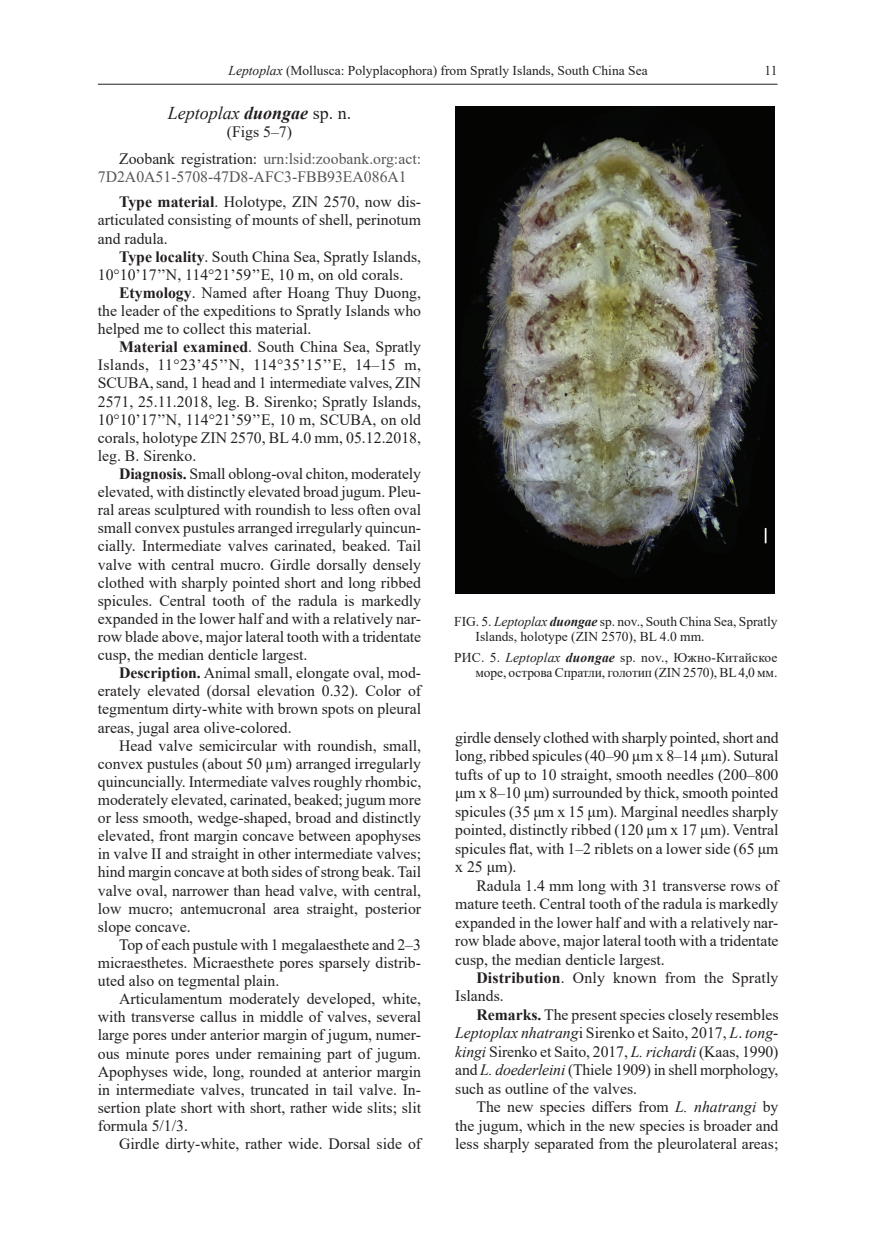
<style>
.page{position:relative;width:872px;height:1234px;background:#fff}
.page>*{position:absolute;margin:0;border:0;box-sizing:border-box;transform-origin:0 0}
.t1{font:italic 18px "Times New Roman";color:#231f20}
.t2{font:15.75px/18.1px "Times New Roman";color:#231f20;text-align:justify}
.t3{font:15.75px/25.7px "Times New Roman";color:#545554}
.t4{font:13.5px/14.2px "Times New Roman";color:#231f20}
.s1{font-style:italic}
.s2{font-weight:700}
.s3{font-style:normal}
.s4{color:#545554}
.s5{font-weight:700;color:#231f20}
.s6{color:#231f20}
.s7{font-weight:700;font-style:italic}
</style>
<div class="page">
<hr style="left:98px;top:84px;width:679px;height:1px;background:#231f20">
<img style="left:455px;top:106px;width:319px;height:487px">
<p class="t4" style="left:229px;top:63px;width:420px"><span class="s1">Leptoplax</span> (Mollusca: Polyplacophora) from Spratly Islands, South China Sea</p>
<p class="t4" style="left:764px;top:63px;width:15px">11</p>
<p class="t1" style="left:168px;top:100px;width:185px">Leptoplax <span class="s2">duongae</span> <span class="s3">sp. n.</span></p>
<p class="t2" style="left:119px;top:118px;width:303px;line-height:26.5px;text-indent:108px">(Figs 5–7)<br>Zoobank registration: <span class="s4">urn:lsid:zoobank.org:act:</span></p>
<p class="t3" style="left:119px;top:163px;width:303px;text-indent:-21px">7D2A0A51-5708-47D8-AFC3-FBB93EA086A1<br><span class="s5">Type material</span><span class="s6">. Holotype, ZIN 2570, now dis-</span></p>
<p class="t2" style="left:98px;top:210px;width:325px">articulated consisting of mounts of shell, perinotum and radula.</p>
<p class="t2" style="left:98px;top:247px;width:325px;text-indent:21px"><span class="s2">Type locality</span>. South China Sea, Spratly Islands,<br>10°10’17’’N, 114°21’59’’E, 10 m, on old corals.</p>
<p class="t2" style="left:98px;top:283px;width:325px;text-indent:21px"><span class="s2">Etymology</span>. Named after Hoang Thuy Duong, the leader of the expeditions to Spratly Islands who helped me to collect this material.</p>
<p class="t2" style="left:98px;top:337px;width:325px;text-indent:21px"><span class="s2">Material examined</span>. South China Sea, Spratly Islands, 11°23’45’’N, 114°35’15’’E, 14–15 m, SCUBA, sand, 1 head and 1 intermediate valves, ZIN 2571, 25.11.2018, leg. B. Sirenko; Spratly Islands, 10°10’17’’N, 114°21’59’’E, 10 m, SCUBA, on old corals, holotype ZIN 2570, BL 4.0 mm, 05.12.2018, leg. B. Sirenko.</p>
<p class="t2" style="left:98px;top:464px;width:325px;text-indent:21px"><span class="s2">Diagnosis.</span> Small oblong-oval chiton, moderately elevated, with distinctly elevated broad jugum. Pleu&shy;ral areas sculptured with roundish to less often oval small convex pustules arranged irregularly quincun&shy;cially. Intermediate valves carinated, beaked. Tail valve with central mucro. Girdle dorsally densely clothed with sharply pointed short and long ribbed spicules. Central tooth of the radula is markedly expanded in the lower half and with a relatively nar&shy;row blade above, major lateral tooth with a tridentate cusp, the median denticle largest.</p>
<p class="t2" style="left:98px;top:663px;width:325px;text-indent:21px"><span class="s2">Description.</span> Animal small, elongate oval, mod&shy;erately elevated (dorsal elevation 0.32). Color of tegmentum dirty-white with brown spots on pleural areas, jugal area olive-colored.</p>
<p class="t2" style="left:98px;top:735px;width:325px;text-indent:21px">Head valve semicircular with roundish, small, convex pustules (about 50 µm) arranged irregularly quincuncially. Intermediate valves roughly rhombic, moderately elevated, carinated, beaked; jugum more or less smooth, wedge-shaped, broad and distinctly elevated, front margin concave between apophyses in valve II and straight in other intermediate valves; hind margin concave at both sides of strong beak. Tail valve oval, narrower than head valve, with central, low mucro; antemucronal area straight, posterior slope concave.</p>
<p class="t2" style="left:98px;top:934px;width:325px;text-indent:21px">Top of each pustule with 1 megalaesthete and 2–3 micraesthetes. Micraesthete pores sparsely distrib&shy;uted also on tegmental plain.</p>
<p class="t2" style="left:98px;top:989px;width:325px;text-indent:21px">Articulamentum moderately developed, white, with transverse callus in middle of valves, several large pores under anterior margin of jugum, numer&shy;ous minute pores under remaining part of jugum.<br>Apophyses wide, long, rounded at anterior margin in intermediate valves, truncated in tail valve. In&shy;sertion plate short with short, rather wide slits; slit formula 5/1/3.</p>
<p class="t2" style="left:119px;top:1133px;width:303px">Girdle dirty-white, rather wide. Dorsal side of</p>
<p class="t4" style="left:475px;top:614px;width:303px;text-indent:-21px">FIG. 5. <span class="s1">Leptoplax</span> <span class="s7">duongae</span> sp. nov., South China Sea, Spratly<br>Islands, holotype (ZIN 2570), BL 4.0 mm.</p>
<p class="t4" style="left:454px;top:650px;width:325px;text-align:right">РИС. 5. <span class="s1">Leptoplax</span> <span class="s7">duongae</span> sp. nov., Южно-Китайское море, острова Спратли, голотип (ZIN 2570), BL 4,0 мм.</p>
<p class="t2" style="left:455px;top:727px;width:325px">girdle densely clothed with sharply pointed, short and long, ribbed spicules (40–90 µm x 8–14 µm). Sutural tufts of up to 10 straight, smooth needles (200–800 μm x 8–10 μm) surrounded by thick, smooth pointed spicules (35 μm x 15 μm). Marginal needles sharply pointed, distinctly ribbed (120 μm x 17 μm). Ventral spicules flat, with 1–2 riblets on a lower side (65 μm x 25 μm).</p>
<p class="t2" style="left:455px;top:875px;width:325px;text-indent:21px">Radula 1.4 mm long with 31 transverse rows of mature teeth. Central tooth of the radula is markedly expanded in the lower half and with a relatively nar&shy;row blade above, major lateral tooth with a tridentate cusp, the median denticle largest.</p>
<p class="t2" style="left:455px;top:967px;width:325px;text-indent:21px"><span class="s2">Distribution</span>. Only known from the Spratly<br>Islands.</p>
<p class="t2" style="left:455px;top:1004px;width:325px;text-indent:21px"><span class="s2">Remarks.</span> The present species closely resembles <span class="s1">Leptoplax nhatrang</span>i Sirenko et Saito, 2017, <span class="s1">L</span>. <span class="s1">tong&shy;kingi</span> Sirenko et Saito, 2017, <span class="s1">L. richardi</span> (Kaas, 1990) and <span class="s1">L. doederleini</span> (Thiele 1909) in shell morphology, such as outline of the valves.</p>
<p class="t2" style="left:455px;top:1096px;width:325px;text-indent:21px">The new species differs from <span class="s1">L. nhatrangi</span> by the jugum, which in the new species is broader and less sharply separated from the pleurolateral areas;</p>
</div>
